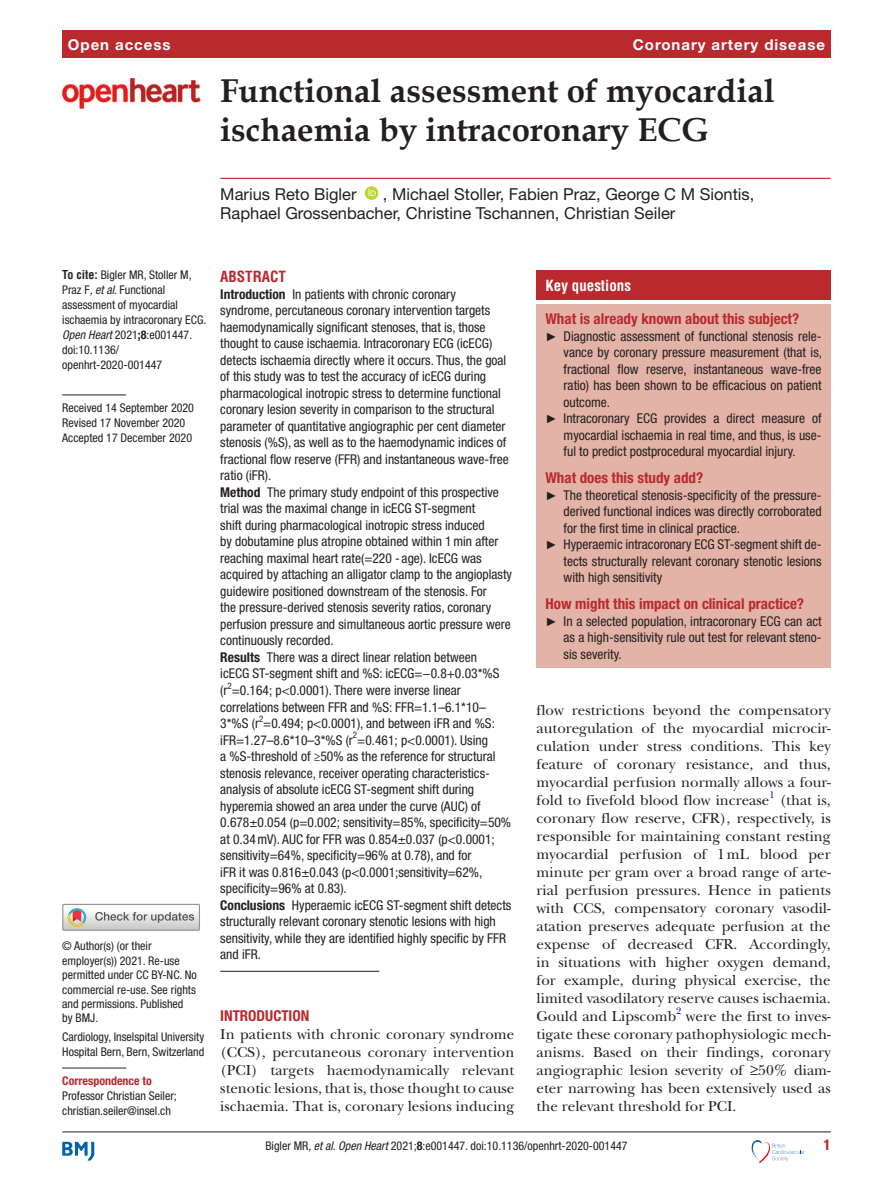
<style>
.page{position:relative;width:893px;height:1191px;background:#fff}
.page>*{position:absolute;margin:0;border:0;box-sizing:border-box;transform-origin:0 0}
.t1{font:700 33px/39px "Book Antiqua";color:#231f20}
.t2{font:16.5px/19.5px "Helvetica Neue LT Std";color:#231f20}
.t3{font:15px/18px "New Baskerville";color:#231f20;text-align:justify}
.t4{font:700 condensed 15px "Helvetica Neue LT Std";color:#b9292e}
.t5{font:700 15px "Helvetica Neue LT Std";letter-spacing:.065em;color:#fff}
.t6{font:700 condensed 15px "Helvetica";color:#fff}
.t7{font:700 condensed 15px "Helvetica";color:#b9292e}
.t8{font:condensed 13.5px/16.5px "Helvetica Neue LT Std";color:#231f20}
.t9{font:condensed 12px/15px "Helvetica Neue LT Std";color:#231f20}
.t10{font:700 condensed 12px "Helvetica Neue LT Std";color:#b9292e}
.t11{font:9.9px "New Baskerville";color:#00f}
.s1{font-family:"Helvetica LT Std";font-weight:700}
.s2{font-style:italic}
.s3{font-weight:700}
.s4{font-family:"Arial";font-stretch:normal;font-size:12px}
</style>
<div class="page">
<div style="left:62px;top:31px;width:769px;height:27px;background:#b9292e"></div>
<hr style="left:62px;top:1131px;width:769px;height:1px;background:#231f20">
<svg style="left:752px;top:1140px;width:53px;height:23px"></svg>
<svg style="left:62px;top:1141px;width:32px;height:19px"></svg>
<hr style="left:62px;top:394px;width:64px;height:1px;background:#231f20">
<hr style="left:62px;top:1067px;width:64px;height:1px;background:#231f20">
<hr style="left:220px;top:178px;width:611px;height:1px;background:#b9292e">
<svg style="left:365px;top:186px;width:13px;height:14px"></svg>
<div style="left:62px;top:903px;width:138px;height:27px;border:1px solid #969090"></div>
<svg style="left:63px;top:904px;width:136px;height:26px"></svg>
<img style="left:62px;top:78px;width:138px;height:30px">
<hr style="left:220px;top:971px;width:159px;height:1px;background:#231f20">
<div style="left:537px;top:270px;width:294px;height:30px;background:#b9292e"></div>
<div style="left:537px;top:304px;width:294px;height:364px;background:#e2b3a6"></div>
<p class="t5" style="left:68px;top:35px;width:104px">Open access</p>
<p class="t5" style="left:633px;top:35px;width:194px">Coronary artery disease</p>
<h1 class="t1" style="left:220px;top:71px;width:556px">Functional assessment of myocardial ischaemia by intracoronary ECG</h1>
<p class="t2" style="left:220px;top:184px;width:138px">Marius Reto Bigler</p>
<p class="t2" style="left:220px;top:184px;width:536px;text-indent:163px">, Michael Stoller, Fabien Praz, George C M Siontis,<br>Raphael Grossenbacher, Christine Tschannen, Christian Seiler</p>
<p class="t9" style="left:62px;top:267px;width:146px"><span class="s1">To cite:</span> Bigler MR, Stoller M,<br>Praz F<span class="s2">, et al</span>. Functional assessment of myocardial ischaemia by intracoronary ECG<span class="s2">.<br>Open Heart</span> 2021<span class="s3">;8</span>:e001447. doi:10.1136/ openhrt-2020-001447</p>
<p class="t9" style="left:62px;top:400px;width:133px">Received 14 September 2020<br>Revised 17 November 2020<br>Accepted 17 December 2020</p>
<p class="t9" style="left:62px;top:938px;width:136px;line-height:14.4px">© Author(s) (or their employer(s)) 2021. Re-use permitted under CC BY-NC. No commercial re-use. See rights and permissions. Published by BMJ.</p>
<p class="t9" style="left:62px;top:1029px;width:144px">Cardiology, Inselspital University<br>Hospital Bern, Bern, Switzerland</p>
<p class="t10" style="left:62px;top:1073px;width:91px">Correspondence to</p>
<p class="t9" style="left:62px;top:1088px;width:116px">Professor Christian Seiler; christian.seiler@insel.ch</p>
<p class="t7" style="left:220px;top:267px;width:67px">ABSTRACT</p>
<p class="t8" style="left:220px;top:286px;width:293px"><span class="s3">Introduction</span> In patients with chronic coronary<br>syndrome, percutaneous coronary intervention targets haemodynamically significant stenoses, that is, those thought to cause ischaemia. Intracoronary ECG (icECG) detects ischaemia directly where it occurs. Thus, the goal of this study was to test the accuracy of icECG during pharmacological inotropic stress to determine functional coronary lesion severity in comparison to the structural parameter of quantitative angiographic per cent diameter stenosis (%S), as well as to the haemodynamic indices of fractional flow reserve (FFR) and instantaneous wave-free ratio (iFR).<br><span class="s3">Method</span> The primary study endpoint of this prospective trial was the maximal change in icECG ST-segment<br>shift during pharmacological inotropic stress induced<br>by dobutamine plus atropine obtained within 1min after reaching maximal heart rate(=220 - age). IcECG was acquired by attaching an alligator clamp to the angioplasty guidewire positioned downstream of the stenosis. For<br>the pressure-derived stenosis severity ratios, coronary perfusion pressure and simultaneous aortic pressure were continuously recorded.<br><span class="s3">Results</span> There was a direct linear relation between<br>icECG ST-segment shift and %S: icECG=−0.8+0.03*%S (r<sup>2</sup>=0.164; p&lt;0.0001). There were inverse linear correlations between FFR and %S: FFR=1.1–6.1*10– 3*%S (r<sup>2</sup>=0.494; p&lt;0.0001), and between iFR and %S: iFR=1.27–8.6*10–3*%S (r<sup>2</sup>=0.461; p&lt;0.0001). Using<br>a %S-threshold of ≥50% as the reference for structural stenosis relevance, receiver operating characteristics&shy;analysis of absolute icECG ST-segment shift during hyperemia showed an area under the curve (AUC) of 0.678±0.054 (p=0.002; sensitivity=85%, specificity=50% at 0.34mV). AUC for FFR was 0.854±0.037 (p&lt;0.0001; sensitivity=64%, specificity=96% at 0.78), and for<br>iFR it was 0.816±0.043 (p&lt;0.0001;sensitivity=62%, specificity=96% at 0.83).<br><span class="s3">Conclusions</span> Hyperaemic icECG ST-segment shift detects structurally relevant coronary stenotic lesions with high sensitivity, while they are identified highly specific by FFR and iFR.</p>
<p class="t4" style="left:220px;top:1006px;width:91px">INTRODUCTION</p>
<p class="t3" style="left:220px;top:1025px;width:296px">In patients with chronic coronary syndrome (CCS), percutaneous coronary intervention (PCI) targets haemodynamically relevant stenotic lesions, that is, those thought to cause ischaemia. That is, coronary lesions inducing</p>
<p class="t6" style="left:546px;top:276px;width:87px">Key questions</p>
<p class="t4" style="left:546px;top:310px;width:255px">What is already known about this subject?</p>
<p class="t8" style="left:546px;top:327px;width:278px"><span class="s4">►</span> Diagnostic assessment of functional stenosis rele-</p>
<p class="t8" style="left:564px;top:344px;width:260px">vance by coronary pressure measurement (that is,</p>
<p class="t8" style="left:564px;top:360px;width:259px">fractional flow reserve, instantaneous wave-free</p>
<p class="t8" style="left:564px;top:377px;width:260px">ratio) has been shown to be efficacious on patient</p>
<p class="t8" style="left:564px;top:393px;width:48px">outcome.</p>
<p class="t8" style="left:546px;top:410px;width:277px"><span class="s4">►</span> Intracoronary ECG provides a direct measure of</p>
<p class="t8" style="left:564px;top:426px;width:259px">myocardial ischaemia in real time, and thus, is use-</p>
<p class="t8" style="left:564px;top:443px;width:234px">ful to predict postprocedural myocardial injury.</p>
<p class="t4" style="left:546px;top:469px;width:159px">What does this study add?</p>
<p class="t8" style="left:546px;top:486px;width:277px"><span class="s4">►</span> The theoretical stenosis-specificity of the pressure-</p>
<p class="t8" style="left:564px;top:503px;width:259px">derived functional indices was directly corroborated</p>
<p class="t8" style="left:564px;top:519px;width:178px">for the first time in clinical practice.</p>
<p class="t8" style="left:546px;top:536px;width:277px"><span class="s4">►</span> Hyperaemic intracoronary ECG ST-segment shift de-</p>
<p class="t8" style="left:564px;top:552px;width:259px">tects structurally relevant coronary stenotic lesions</p>
<p class="t8" style="left:564px;top:569px;width:100px">with high sensitivity</p>
<p class="t4" style="left:546px;top:595px;width:260px">How might this impact on clinical practice?</p>
<p class="t8" style="left:564px;top:612px;width:259px;text-align:justify;text-indent:-18px"><span class="s4">►</span> In a selected population, intracoronary ECG can act as a high-sensitivity rule out test for relevant steno&shy;sis severity.</p>
<p class="t3" style="left:537px;top:701px;width:296px">flow restrictions beyond the compensatory autoregulation of the myocardial microcir&shy;culation under stress conditions. This key feature of coronary resistance, and thus, myocardial perfusion normally allows a four&shy;fold to fivefold blood flow increase</p>
<p class="t11" style="left:769px;top:789px;width:7px">1</p>
<p class="t3" style="left:537px;top:791px;width:296px;text-indent:243px">(that is, coronary flow reserve, CFR), respectively, is responsible for maintaining constant resting myocardial perfusion of 1mL blood per minute per gram over a broad range of arte&shy;rial perfusion pressures. Hence in patients with CCS, compensatory coronary vasodil&shy;atation preserves adequate perfusion at the expense of decreased CFR. Accordingly, in situations with higher oxygen demand, for example, during physical exercise, the limited vasodilatory reserve causes ischaemia.<br>Gould and Lipscomb</p>
<p class="t11" style="left:676px;top:1005px;width:7px">2</p>
<p class="t3" style="left:537px;top:1007px;width:296px;text-indent:149px">were the first to inves&shy;tigate these coronary pathophysiologic mech&shy;anisms. Based on their findings, coronary angiographic lesion severity of ≥50% diam&shy;eter narrowing has been extensively used as the relevant threshold for PCI.</p>
<p class="t9" style="left:265px;top:1138px;width:364px">Bigler MR<span class="s2">, et al. Open Heart</span> 2021;<span class="s3">8</span>:e001447. doi:10.1136/openhrt-2020-001447</p>
<p class="t4" style="left:824px;top:1135px;width:9px">1</p>
</div>
